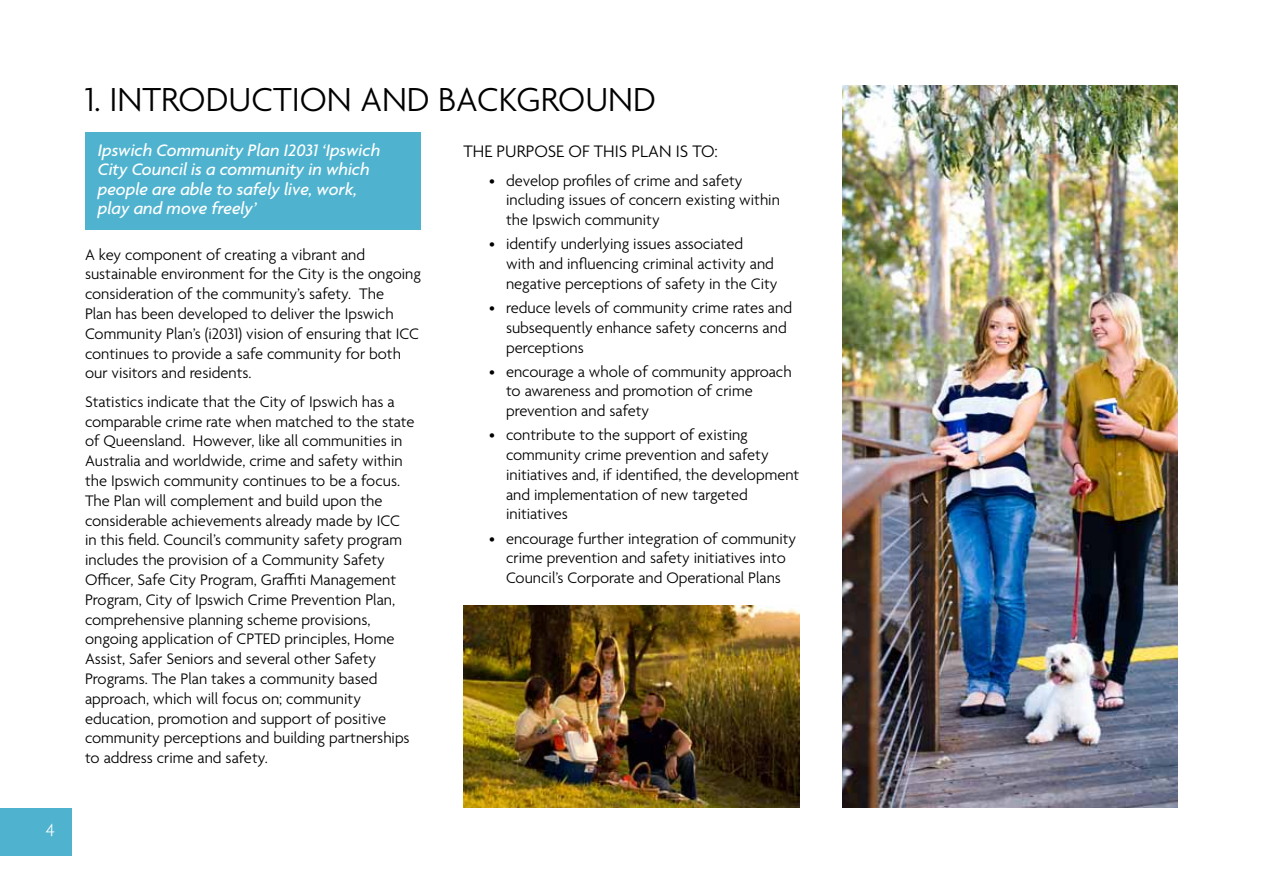
<style>
.page{position:relative;width:1263px;height:893px;background:#fff}
.page>*{position:absolute;margin:0;border:0;box-sizing:border-box;transform-origin:0 0}
.t1{font:300 36px "Agenda";color:#000}
.t2{font:italic 500 18px/19.5px "Agenda";color:#fff}
.t3{font:300 18px "Agenda";color:#000}
.t4{font:18px "Kabel IT Cby BT";color:#fff}
.t5{font:300 16.5px/19.8px "Agenda";color:#000}
</style>
<div class="page">
<div style="left:85px;top:133px;width:336px;height:97px;background:#4fb3cf"></div>
<img style="left:842px;top:85px;width:336px;height:723px">
<img style="left:463px;top:606px;width:336px;height:202px">
<div style="left:0;top:808px;width:72px;height:47px;background:#4fb3cf"></div>
<p class="t4" style="left:46px;top:819px;width:11px">4</p>
<h1 class="t1" style="left:85px;top:80px;width:414px">1. Introduction and Backgr</h1>
<h1 class="t1" style="left:558px;top:80px;width:95px">ound</h1>
<p class="t2" style="left:98px;top:140px;width:284px">Ipswich Community Plan I2031 ‘Ipswich City Council is a community in which people are able to safely live, work, play and move freely’</p>
<p class="t5" style="left:85px;top:245px;width:337px">A key component of creating a vibrant and sustainable environment for the City is the ongoing consideration of the community’s safety. The<br>Plan has been developed to deliver the Ipswich Community Plan’s (i2031) vision of ensuring that ICC continues to provide a safe community for both our visitors and residents.</p>
<p class="t5" style="left:85px;top:393px;width:331px">Statistics indicate that the City of Ipswich has a comparable crime rate when matched to the state of Queensland. However, like all communities in Australia and worldwide, crime and safety within the Ipswich community continues to be a focus.<br>The Plan will complement and build upon the considerable achievements already made by ICC in this field. Council’s community safety program includes the provision of a Community Safety Officer, Safe City Program, Graffiti Management Program, City of Ipswich Crime Prevention Plan, comprehensive planning scheme provisions, ongoing application of CPTED principles, Home Assist, Safer Seniors and several other Safety Programs. The Plan takes a community based approach, which will focus on; community education, promotion and support of positive community perceptions and building partnerships to address crime and safety.</p>
<p class="t3" style="left:463px;top:142px;width:256px">The purpose of this Plan is to:</p>
<p class="t5" style="left:506px;top:171px;width:275px;text-indent:-17px">• develop profiles of crime and safety including issues of concern existing within the Ipswich community</p>
<p class="t5" style="left:506px;top:235px;width:273px;text-indent:-17px">• identify underlying issues associated<br>with and influencing criminal activity and negative perceptions of safety in the City</p>
<p class="t5" style="left:506px;top:299px;width:288px;text-indent:-17px">• reduce levels of community crime rates and subsequently enhance safety concerns and perceptions</p>
<p class="t5" style="left:506px;top:362px;width:287px;text-indent:-17px">• encourage a whole of community approach to awareness and promotion of crime prevention and safety</p>
<p class="t5" style="left:506px;top:426px;width:295px;text-indent:-17px">• contribute to the support of existing community crime prevention and safety initiatives and, if identified, the development and implementation of new targeted initiatives</p>
<p class="t5" style="left:489px;top:529px;width:309px;text-align:center">• encourage further integration of community crime prevention and safety initiatives into<br>Council’s Corporate and Operational Plans</p>
</div>
